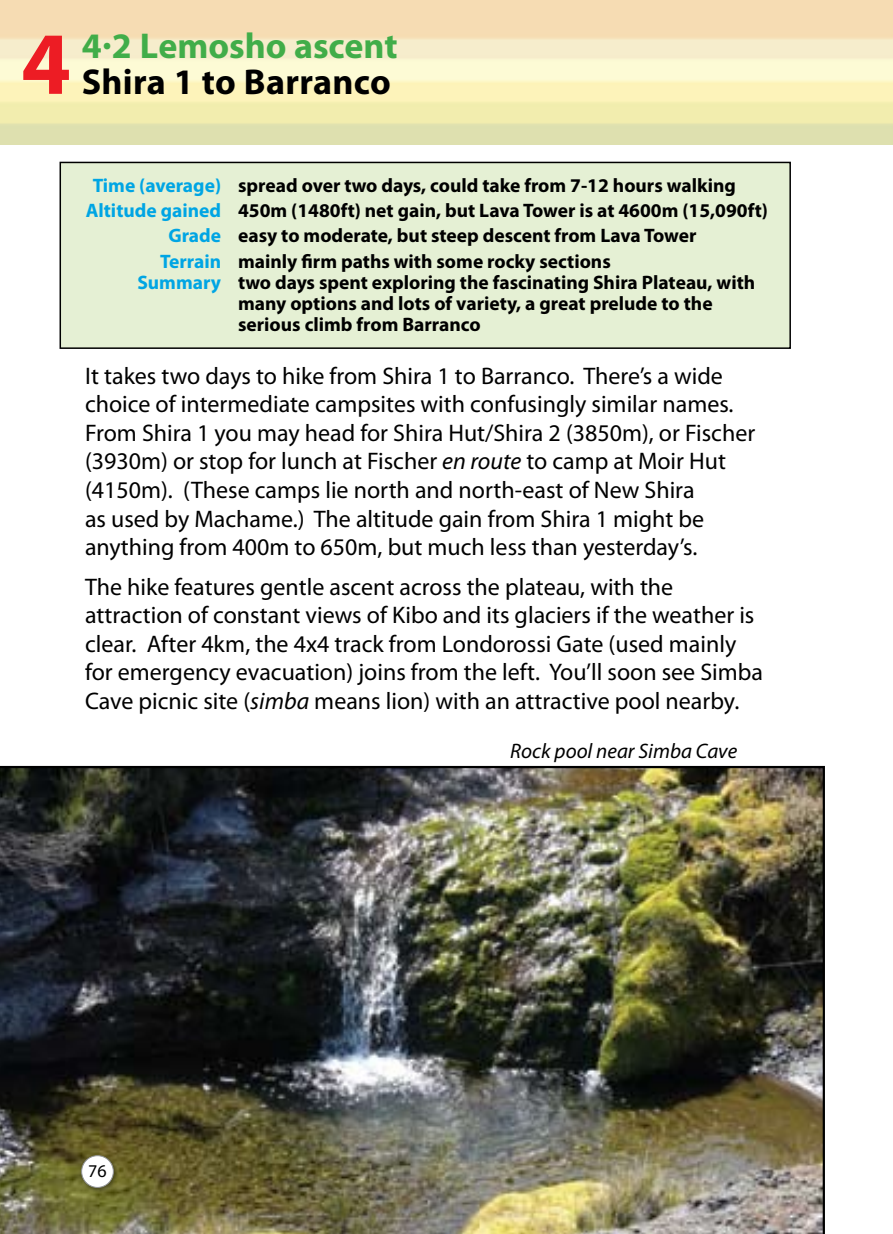
<style>
.page{position:relative;width:893px;height:1234px;background:#fff}
.page>*{position:absolute;margin:0;border:0;box-sizing:border-box;transform-origin:0 0}
.t1{font:700 89.4px "Myriad Pro";color:#ed1c24}
.t2{font:700 36px "Myriad";color:#41ad49}
.t3{font:700 36px "Myriad Pro";letter-spacing:.01em;color:#000}
.t4{font:24px/28.5px "Myriad Pro";color:#000}
.t5{font:italic 21px "Myriad Pro";color:#000}
.t6{font:700 19.5px/21px "Myriad Pro";color:#000}
.t7{font:18px "Myriad Pro";color:#000}
.s1{font-family:"Myriad Pro"}
.s2{color:#00a5e4}
.s3{font-style:italic}
</style>
<div class="page">
<img style="left:0;top:765px;width:825px;height:468px">
<div style="left:60px;top:162px;width:731px;height:187px;background:#e5f0d4;border:2px solid #000"></div>
<div style="left:79px;top:1152px;width:70px;height:61px;background:#000;opacity:.4"></div>
<div style="left:82px;top:1155px;width:31px;height:32px;background:#fff;border-radius:50%"></div>
<div style="left:81px;top:1154px;width:33px;height:33px;border:1px solid #939598;border-radius:50%"></div>
<h1 class="t1" style="left:21px;top:5px;width:51px">4</h1>
<h2 class="t2" style="left:82px;top:27px;width:317px"><span class="s1">4</span><sup>.</sup><span class="s1">2 L</span>emosho ascent</h2>
<h2 class="t3" style="left:82px;top:58px;width:311px">Shira 1 to Barranco</h2>
<p class="t6" style="left:93px;top:174px;width:645px"><span class="s2">Time (average)</span> spread over two days, could take from 7-12 hours walking</p>
<p class="t6" style="left:86px;top:199px;width:684px"><span class="s2">Altitude gained</span> 450m (1480ft) net gain, but Lava Tower is at 4600m (15,090ft)</p>
<p class="t6" style="left:168px;top:225px;width:530px"><span class="s2">Grade</span> easy to moderate, but steep descent from Lava Tower</p>
<p class="t6" style="left:160px;top:250px;width:452px"><span class="s2">Terrain</span> mainly firm paths with some rocky sections</p>
<p class="t6" style="left:238px;top:271px;width:519px;text-indent:-101px"><span class="s2">Summary</span> two days spent exploring the fascinating Shira Plateau, with many options and lots of variety, a great prelude to the serious climb from Barranco</p>
<p class="t4" style="left:85px;top:361px;width:672px">It takes two days to hike from Shira 1 to Barranco. There’s a wide choice of intermediate campsites with confusingly similar names.<br>From Shira 1 you may head for Shira Hut/Shira 2 (3850m), or Fischer (3930m) or stop for lunch at Fischer <span class="s3">en route</span> to camp at Moir Hut (4150m). (These camps lie north and north-east of New Shira<br>as used by Machame.) The altitude gain from Shira 1 might be anything from 400m to 650m, but much less than yesterday’s.</p>
<p class="t4" style="left:85px;top:571px;width:679px">The hike features gentle ascent across the plateau, with the attraction of constant views of Kibo and its glaciers if the weather is clear. After 4km, the 4x4 track from Londorossi Gate (used mainly for emergency evacuation) joins from the left. You’ll soon see Simba Cave picnic site (<span class="s3">simba</span> means lion) with an attractive pool nearby.</p>
<p class="t7" style="left:88px;top:1159px;width:20px">76</p>
<p class="t5" style="left:510px;top:737px;width:228px">Rock pool near Simba Cave</p>
</div>
